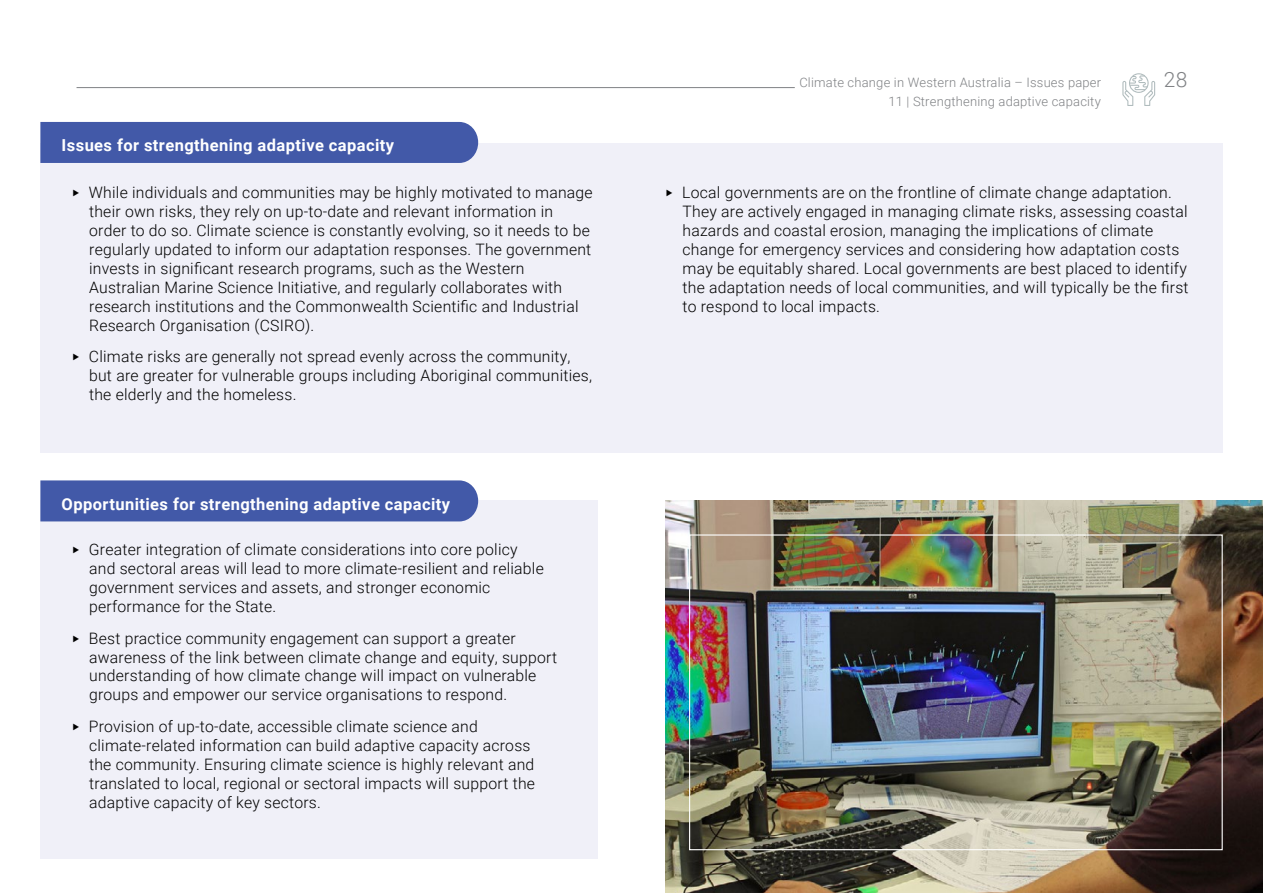
<style>
.page{position:relative;width:1263px;height:893px;background:#fff}
.page>*{position:absolute;margin:0;border:0;box-sizing:border-box;transform-origin:0 0}
.t1{font:300 21px "Roboto";color:#808285}
.t2{font:700 16.5px "Roboto";letter-spacing:.025em;color:#fff}
.t3{font:300 15.75px/18.9px "Roboto";letter-spacing:.015em;color:#000}
.t4{font:300 13.05px "Roboto";letter-spacing:.015em;color:#808285}
</style>
<div class="page">
<div style="left:40px;top:500px;width:557px;height:359px;background:#f0f0f8"></div>
<div style="left:40px;top:144px;width:1183px;height:309px;background:#f0f0f8"></div>
<img style="left:665px;top:501px;width:598px;height:392px">
<div style="left:689px;top:534px;width:534px;height:316px;border:1px solid #fff"></div>
<svg style="left:1122px;top:73px;width:33px;height:33px"></svg>
<div style="left:40px;top:122px;width:438px;height:41px;background:#4259a8"></div>
<div style="left:40px;top:480px;width:438px;height:41px;background:#4259a8"></div>
<hr style="left:77px;top:87px;width:718px;height:1px;background:#808285">
<p class="t2" style="left:62px;top:134px;width:334px">Issues for strengthening adaptive capacity</p>
<p class="t3" style="left:89px;top:183px;width:505px;text-indent:-17px">‣ While individuals and communities may be highly motivated to manage their own risks, they rely on up‑to‑date and relevant information in order to do so. Climate science is constantly evolving, so it needs to be regularly updated to inform our adaptation responses. The government invests in significant research programs, such as the Western Australian Marine Science Initiative, and regularly collaborates with research institutions and the Commonwealth Scientific and Industrial Research Organisation (CSIRO).</p>
<p class="t3" style="left:89px;top:347px;width:504px;text-indent:-17px">‣ Climate risks are generally not spread evenly across the community, but are greater for vulnerable groups including Aboriginal communities, the elderly and the homeless.</p>
<p class="t2" style="left:62px;top:492px;width:390px">Opportunities for strengthening adaptive capacity</p>
<p class="t3" style="left:89px;top:540px;width:456px;text-indent:-17px">‣ Greater integration of climate considerations into core policy and sectoral areas will lead to more climate‑resilient and reliable government services and assets, and stronger economic performance for the State.</p>
<p class="t3" style="left:89px;top:628px;width:469px;text-indent:-17px">‣ Best practice community engagement can support a greater awareness of the link between climate change and equity, support understanding of how climate change will impact on vulnerable groups and empower our service organisations to respond.</p>
<p class="t3" style="left:89px;top:716px;width:447px;text-indent:-17px">‣ Provision of up‑to‑date, accessible climate science and climate‑related information can build adaptive capacity across the community. Ensuring climate science is highly relevant and translated to local, regional or sectoral impacts will support the adaptive capacity of key sectors.</p>
<p class="t4" style="left:799px;top:73px;width:303px">Climate change in Western Australia – Issues paper</p>
<h1 class="t1" style="left:1164px;top:64px;width:25px">28</h1>
<p class="t4" style="left:888px;top:92px;width:214px">11 | Strengthening adaptive capacity</p>
<p class="t3" style="left:682px;top:183px;width:508px;text-indent:-17px">‣ Local governments are on the frontline of climate change adaptation.<br>They are actively engaged in managing climate risks, assessing coastal hazards and coastal erosion, managing the implications of climate change for emergency services and considering how adaptation costs may be equitably shared. Local governments are best placed to identify the adaptation needs of local communities, and will typically be the first to respond to local impacts.</p>
</div>
